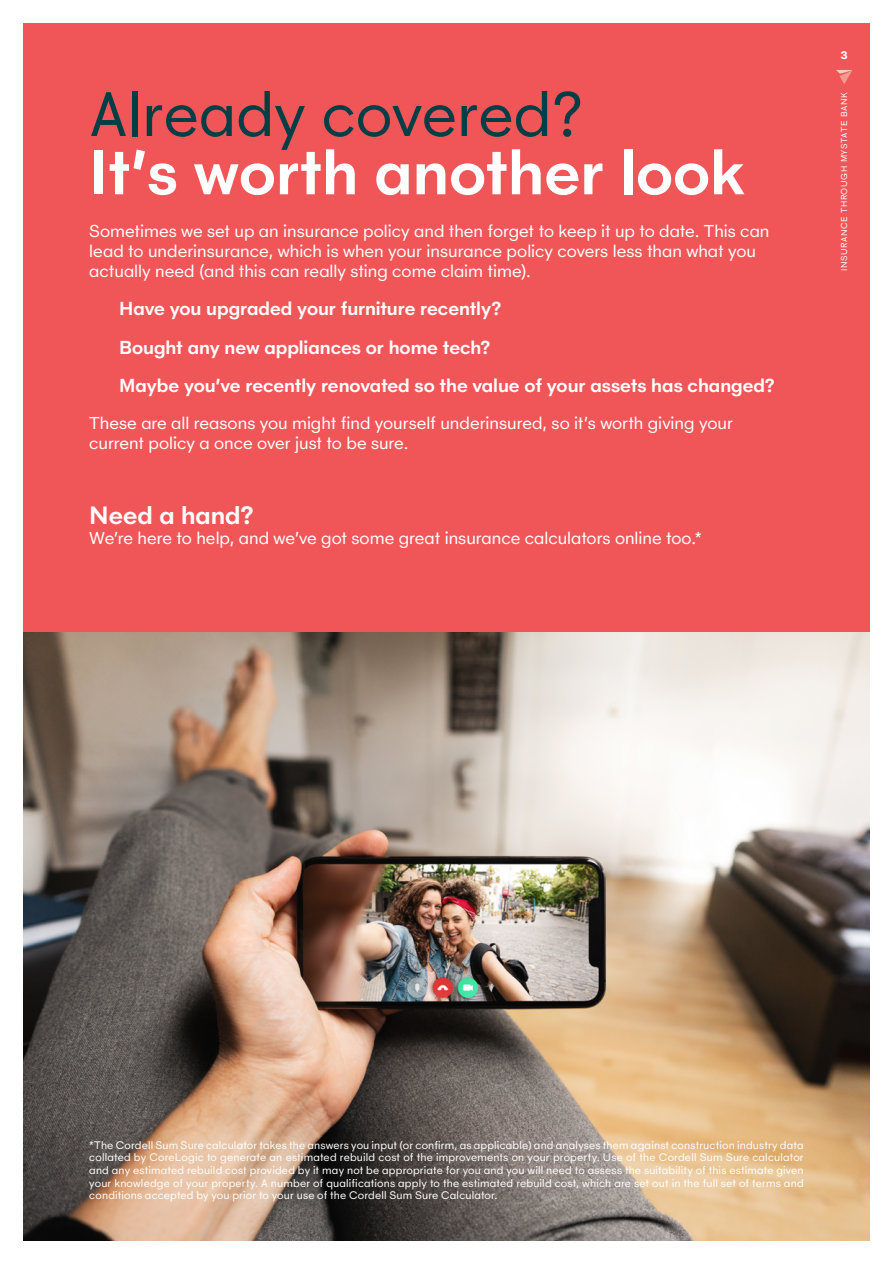
<style>
.page{position:relative;width:893px;height:1263px;background:#fff}
.page>*{position:absolute;margin:0;border:0;box-sizing:border-box;transform-origin:0 0}
.t1{font:600 60px "Janitor";color:#fff}
.t2{font:60px "Janitor";color:#003f45}
.t3{font:600 24px "Janitor";color:#fff}
.t4{font:600 18px/38.5px "Janitor";letter-spacing:-.005em;color:#fff}
.t5{font:16.5px/19.8px "Janitor";letter-spacing:-.005em;color:#fff}
.t6{font:10.5px/12.6px "Janitor";letter-spacing:.015em;color:#fff;text-align:justify}
.t7{font:700 10.5px "Janitor";color:#fff}
.t8{font:8.25px "Janitor";letter-spacing:.075em;color:#fff}
</style>
<div class="page">
<img style="left:23px;top:631px;width:847px;height:610px">
<div style="left:0;top:0;width:893px;height:631px;background:#f05658"></div>
<div style="left:0;top:0;width:893px;height:22px;background:#fff"></div>
<div style="left:0;top:0;width:22px;height:1263px;background:#fff"></div>
<div style="left:870px;top:0;width:23px;height:1263px;background:#fff"></div>
<svg style="left:836px;top:70px;width:16px;height:14px"></svg>
<h1 class="t2" style="left:89px;top:77px;width:495px">Already covered?</h1>
<h1 class="t1" style="left:89px;top:136px;width:657px">It’s worth another look</h1>
<h3 class="t5" style="left:89px;top:221px;width:682px">Sometimes we set up an insurance policy and then forget to keep it up to date. This can lead to underinsurance, which is when your insurance policy covers less than what you actually need (and this can really sting come claim time).</h3>
<h3 class="t4" style="left:119px;top:289px;width:657px">Have you upgraded your furniture recently?<br>Bought any new appliances or home tech?<br>Maybe you’ve recently renovated so the value of your assets has changed?</h3>
<h3 class="t5" style="left:89px;top:413px;width:645px">These are all reasons you might find yourself underinsured, so it’s worth giving your current policy a once over just to be sure.</h3>
<h2 class="t3" style="left:89px;top:501px;width:166px">Need a hand?</h2>
<h3 class="t5" style="left:89px;top:528px;width:614px">We’re here to help, and we’ve got some great insurance calculators online too.*</h3>
<p class="t7" style="left:841px;top:49px;width:8px">3</p>
<p class="t8" style="left:839px;top:271px;width:180px;rotate:-90deg">INSURANCE THROUGH MYSTATE BANK</p>
<p class="t6" style="left:89px;top:1138px;width:716px">*The Cordell Sum Sure calculator takes the answers you input (or confirm, as applicable) and analyses them against construction industry data collated by CoreLogic to generate an estimated rebuild cost of the improvements on your property. Use of the Cordell Sum Sure calculator and any estimated rebuild cost provided by it may not be appropriate for you and you will need to assess the suitability of this estimate given your knowledge of your property. A number of qualifications apply to the estimated rebuild cost, which are set out in the full set of terms and conditions accepted by you prior to your use of the Cordell Sum Sure Calculator.</p>
</div>
